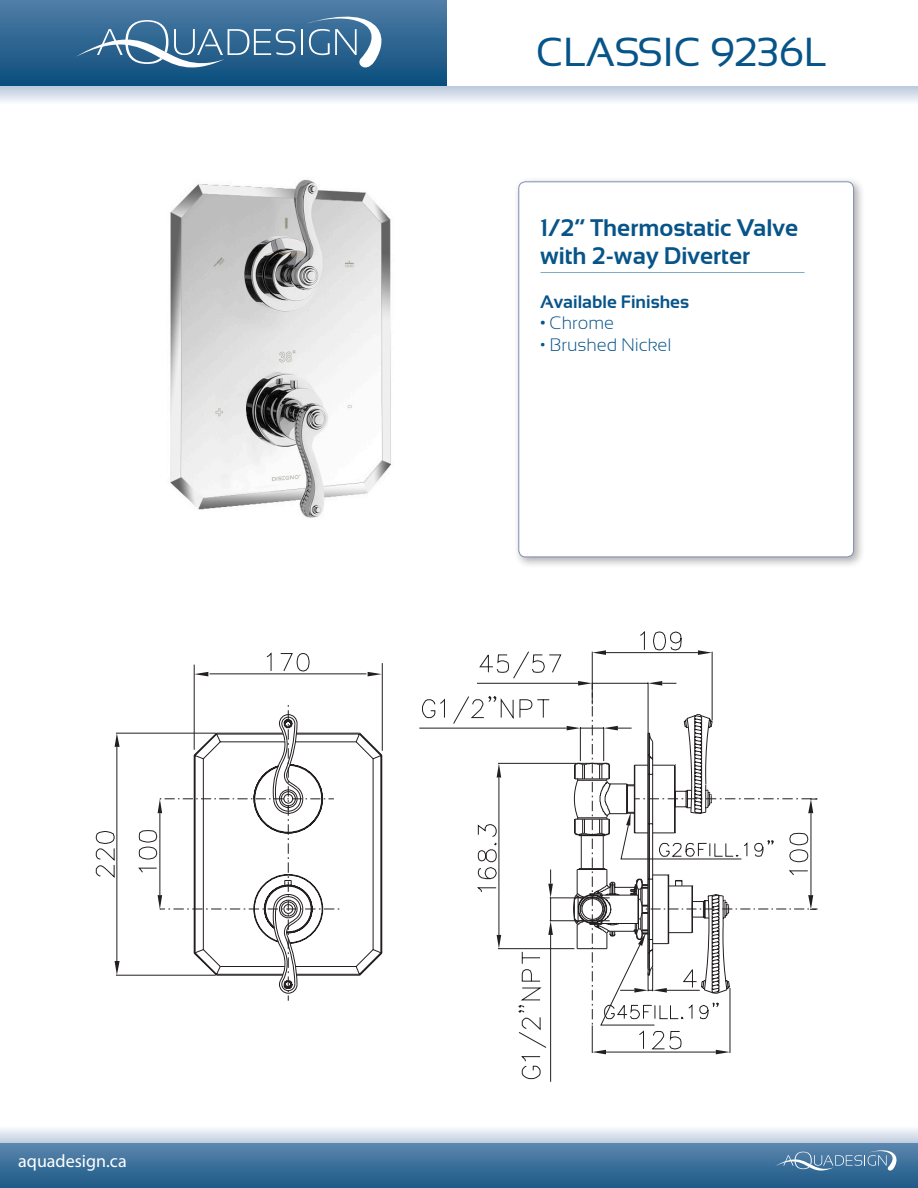
<style>
.page{position:relative;width:918px;height:1188px;background:#fff}
.page>*{position:absolute;margin:0;border:0;box-sizing:border-box;transform-origin:0 0}
.t1{font:40.5px "Sansation";letter-spacing:-.01em;color:#075489}
.t2{font:700 24px/28.8px "Sansation";color:#075489}
.t3{font:300 18px "Sansation";color:#075489}
.t4{font:700 18px "Sansation";color:#075489}
.t5{font:18px "Myriad Pro";color:#fff}
.s1{font-weight:700}
</style>
<div class="page">
<div style="left:0;top:0;width:447px;height:87px;background:linear-gradient(to bottom,#517ea7,#094d7c)"></div>
<div style="left:0;top:1143px;width:918px;height:45px;background:linear-gradient(to bottom,#5b86ae,#1d5986)"></div>
<svg style="left:775px;top:1150px;width:122px;height:21px;background:#618aae"></svg>
<svg style="left:0;top:87px;width:918px;height:15px;background:#d9e0eb"></svg>
<svg style="left:0;top:1128px;width:918px;height:15px;background:#d9e1eb"></svg>
<hr style="left:301px;top:29px;width:2px;height:26px;background:#fff">
<svg style="left:302px;top:9px;width:89px;height:64px;background:#507ea3"></svg>
<svg style="left:76px;top:8px;width:219px;height:83px;background:#46789e"></svg>
<div style="left:513px;top:176px;width:352px;height:392px;background:#231f20;opacity:.36"></div>
<div style="left:519px;top:182px;width:335px;height:375px;background:#fff;border-radius:7px"></div>
<div style="left:518px;top:181px;width:336px;height:376px;border:1px solid #7f8fb4;border-radius:7px"></div>
<hr style="left:540px;top:272px;width:265px;height:1px;background:#075489">
<img style="left:170px;top:179px;width:221px;height:339px">
<svg style="left:368px;top:672px;width:14px;height:4px"></svg>
<svg style="left:95px;top:732px;width:288px;height:244px"></svg>
<svg style="left:158px;top:652px;width:181px;height:349px"></svg>
<svg style="left:279px;top:714px;width:197px;height:205px"></svg>
<svg style="left:476px;top:650px;width:342px;height:430px"></svg>
<hr style="left:210px;top:673px;width:156px;height:1px;background:#231f20">
<hr style="left:194px;top:665px;width:1px;height:85px;background:#231f20">
<hr style="left:382px;top:663px;width:1px;height:88px;background:#231f20">
<p class="t5" style="left:18px;top:1150px;width:110px">aquadesign.ca</p>
<p class="t1" style="left:536px;top:29px;width:292px">CLASSIC 9236L</p>
<p class="t2" style="left:540px;top:213px;width:260px">1/2” Thermostatic Valve with 2-way Diverter</p>
<p class="t4" style="left:540px;top:291px;width:151px">Available Finishes</p>
<p class="t3" style="left:540px;top:313px;width:76px"><span class="s1">•</span> Chrome</p>
<p class="t3" style="left:540px;top:334px;width:133px">• Brushed Nickel</p>
</div>
